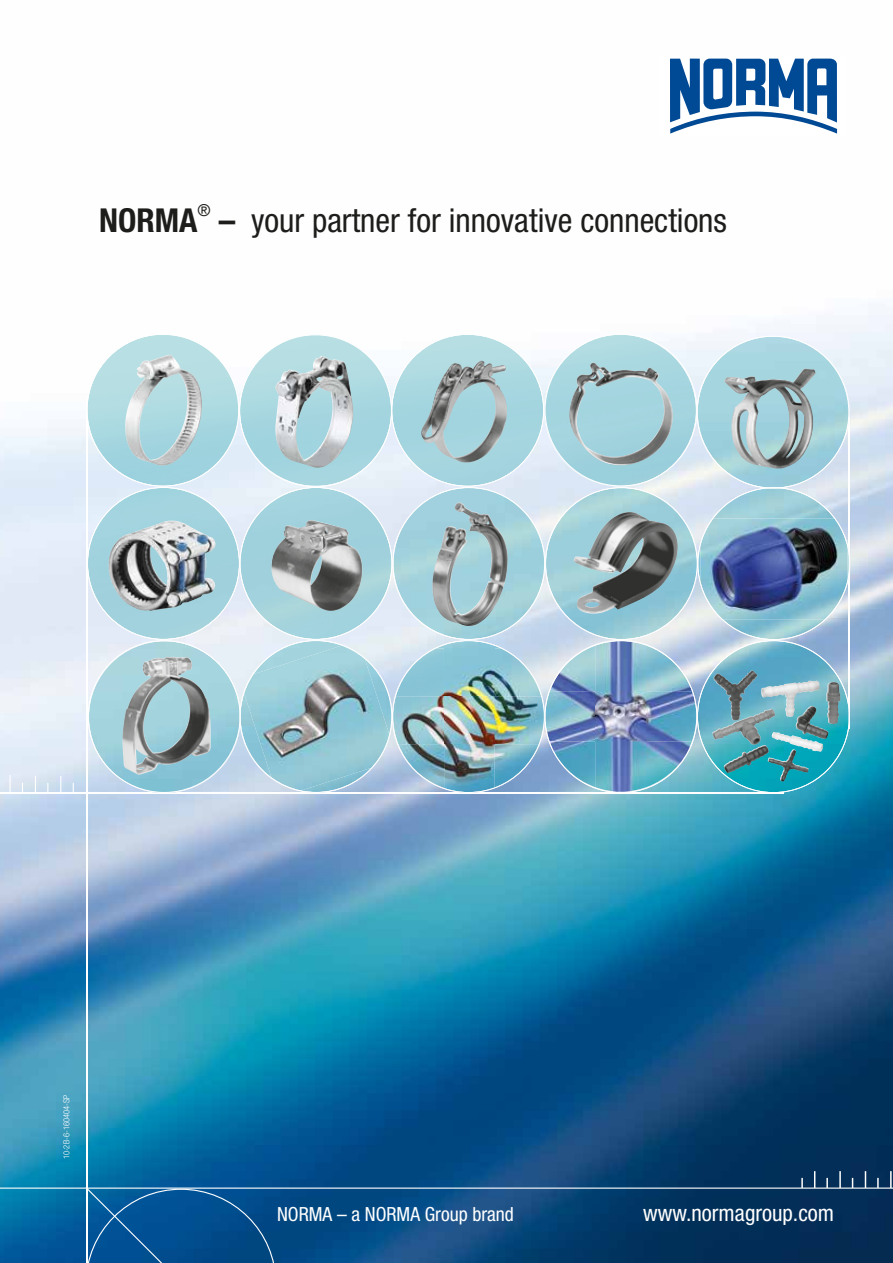
<style>
.page{position:relative;width:893px;height:1263px;background:#fff}
.page>*{position:absolute;margin:0;border:0;box-sizing:border-box;transform-origin:0 0}
.t1{font:condensed 33px "Helvetica Neue LT Std";color:#1d1d1b}
.t2{font:700 condensed 33px "Helvetica Neue LT Std";color:#1d1d1b}
.t3{font:condensed 22.5px "Helvetica Neue LT Std";color:#fff}
.t4{font:condensed 19.5px "Helvetica Neue LT Std";color:#fff}
.t5{font:condensed 16.5px "Helvetica Neue LT Std";color:#1d1d1b}
.t6{font:300 condensed 8.55px "Helvetica Neue LT Pro";color:#fff}
.s1{font-weight:700}
</style>
<div class="page">
<img style="left:0;top:304px;width:893px;height:959px">
<svg style="left:670px;top:59px;width:167px;height:75px"></svg>
<hr style="left:86px;top:397px;width:2px;height:866px;background:#fff">
<hr style="left:0;top:1187px;width:893px;height:2px;background:#fff">
<svg style="left:801px;top:1178px;width:2px;height:10px"></svg>
<svg style="left:826px;top:1178px;width:2px;height:10px"></svg>
<svg style="left:877px;top:1178px;width:2px;height:10px"></svg>
<svg style="left:814px;top:1171px;width:1px;height:16px"></svg>
<svg style="left:839px;top:1171px;width:2px;height:17px"></svg>
<svg style="left:865px;top:1171px;width:1px;height:16px"></svg>
<svg style="left:890px;top:1171px;width:2px;height:17px"></svg>
<svg style="left:9px;top:775px;width:2px;height:17px"></svg>
<svg style="left:35px;top:776px;width:1px;height:17px"></svg>
<svg style="left:60px;top:776px;width:1px;height:17px"></svg>
<hr style="left:0;top:793px;width:783px;height:1px;background:#fff">
<img style="left:392px;top:640px;width:147px;height:153px">
<img style="left:697px;top:336px;width:153px;height:151px">
<img style="left:392px;top:487px;width:456px;height:153px">
<img style="left:88px;top:334px;width:609px;height:153px">
<img style="left:88px;top:487px;width:304px;height:306px">
<svg style="left:241px;top:708px;width:1px;height:17px"></svg>
<svg style="left:849px;top:548px;width:1px;height:31px"></svg>
<img style="left:122px;top:657px;width:89px;height:118px">
<img style="left:395px;top:745px;width:3px;height:24px">
<img style="left:396px;top:648px;width:143px;height:48px">
<img style="left:399px;top:696px;width:140px;height:48px">
<img style="left:444px;top:744px;width:1px;height:44px">
<img style="left:445px;top:744px;width:50px;height:48px">
<img style="left:413px;top:648px;width:22px;height:17px">
<img style="left:502px;top:648px;width:21px;height:16px">
<img style="left:395px;top:696px;width:4px;height:49px">
<img style="left:539px;top:640px;width:311px;height:153px">
<img style="left:398px;top:744px;width:46px;height:45px">
<img style="left:444px;top:788px;width:29px;height:4px">
<img style="left:493px;top:744px;width:46px;height:44px">
<img style="left:244px;top:645px;width:145px;height:145px">
<img style="left:247px;top:645px;width:118px;height:39px">
<img style="left:271px;top:520px;width:92px;height:92px">
<img style="left:108px;top:521px;width:108px;height:90px">
<img style="left:700px;top:519px;width:147px;height:100px">
<img style="left:574px;top:512px;width:104px;height:102px">
<img style="left:432px;top:502px;width:76px;height:124px">
<img style="left:421px;top:361px;width:87px;height:102px">
<img style="left:275px;top:356px;width:78px;height:112px">
<img style="left:724px;top:368px;width:92px;height:100px">
<img style="left:569px;top:363px;width:104px;height:102px">
<img style="left:125px;top:355px;width:49px;height:110px">
<svg style="left:85px;top:1186px;width:191px;height:77px;background:#0e5896"></svg>
<p class="t2" style="left:99px;top:201px;width:100px">NORMA</p>
<p class="t5" style="left:198px;top:201px;width:15px">®</p>
<p class="t1" style="left:219px;top:202px;width:510px"><span class="s1">–</span> your partner for innovative connections</p>
<p class="t6" style="left:62px;top:1159px;width:66px;rotate:-90deg">10-2B-6-160404-SP</p>
<p class="t4" style="left:277px;top:1203px;width:238px">NORMA – a NORMA Group brand</p>
<p class="t3" style="left:643px;top:1200px;width:192px">www.normagroup.com</p>
</div>
